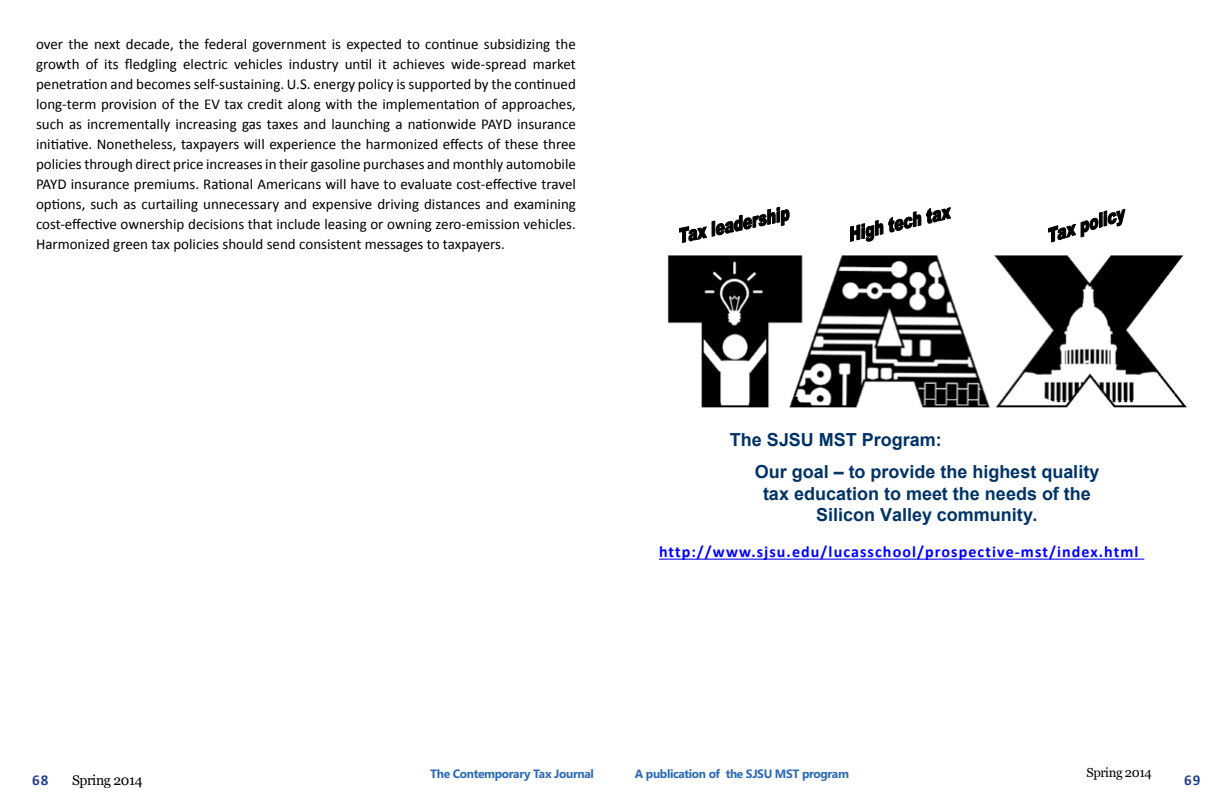
<style>
.page{position:relative;width:1224px;height:792px;background:#fff}
.page>*{position:absolute;margin:0;border:0;box-sizing:border-box;transform-origin:0 0}
.t1{font:700 18px/32.4px "Arial";color:#036}
.t2{font:700 16px "Calibri";letter-spacing:.07em;color:#00f}
.t3{font:15px/20px "Calibri";color:#000;text-align:justify}
.t4{font:700 15px "Calibri";color:#25408f}
.t5{font:14px "Georgia";letter-spacing:-.03em;color:#000}
.t6{font:13px "Georgia";letter-spacing:-.03em;color:#000}
.t7{font:700 12px "Gadugi";letter-spacing:-.03em;color:#2d6cb5}
</style>
<div class="page">
<img style="left:667px;top:255px;width:520px;height:152px">
<svg style="left:679px;top:207px;width:111px;height:36px"></svg>
<svg style="left:850px;top:207px;width:101px;height:35px"></svg>
<svg style="left:1048px;top:208px;width:78px;height:35px"></svg>
<hr style="left:659px;top:559px;width:485px;height:1px;background:#00f">
<p class="t3" style="left:36px;top:33px;width:541px">over the next decade, the federal government is expected to continue subsidizing the growth of its fledgling electric vehicles industry until it achieves wide-spread market penetration and becomes self-sustaining. U.S. energy policy is supported by the continued long-term provision of the EV tax credit along with the implementation of approaches, such as incrementally increasing gas taxes and launching a nationwide PAYD insurance initiative. Nonetheless, taxpayers will experience the harmonized effects of these three policies through direct price increases in their gasoline purchases and monthly automobile PAYD insurance premiums. Rational Americans will have to evaluate cost-effective travel options, such as curtailing unnecessary and expensive driving distances and examining cost-effective ownership decisions that include leasing or owning zero-emission vehicles.<br>Harmonized green tax policies should send consistent messages to taxpayers.</p>
<p class="t1" style="left:755px;top:424px;width:346px;text-indent:-25px">The SJSU MST Program:<br>Our goal – to provide the highest quality</p>
<p class="t1" style="left:763px;top:483px;width:329px;line-height:21.6px;text-align:center">tax education to meet the needs of the<br>Silicon Valley community.</p>
<p class="t2" style="left:659px;top:541px;width:481px">http://www.sjsu.edu/lucasschool/prospective-mst/index.html</p>
<p class="t7" style="left:430px;top:767px;width:165px">The Contemporary Tax Journal</p>
<p class="t7" style="left:635px;top:767px;width:216px">A publication of the SJSU MST program</p>
<p class="t6" style="left:1086px;top:765px;width:67px">Spring 2014</p>
<p class="t4" style="left:32px;top:770px;width:18px">68</p>
<p class="t5" style="left:72px;top:772px;width:72px">Spring 2014</p>
<p class="t4" style="left:1184px;top:770px;width:18px">69</p>
</div>
